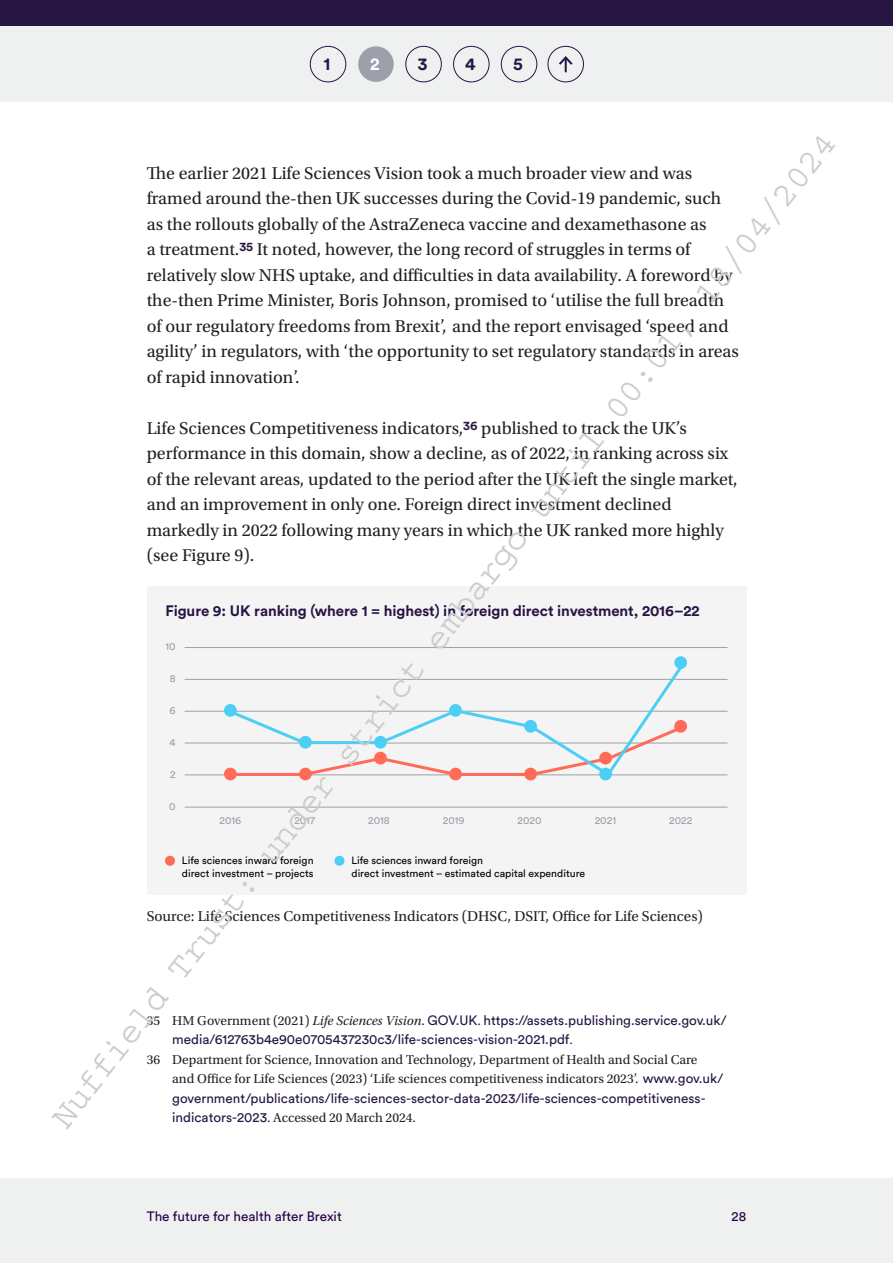
<style>
.page{position:relative;width:893px;height:1263px;background:#fff}
.page>*{position:absolute;margin:0;border:0;box-sizing:border-box;transform-origin:0 0}
.t1{font:34.8px "Courier";color:#ccc}
.Body_text{font:18px/25.5px "Utopia Std";color:#231f20}
.t2{font:700 17.55px "Circular Pro";color:#271544}
.t3{font:700 17.55px "Circular Pro";color:#fff}
.Source_Note{font:15px "Utopia Std";color:#231f20}
.t4{font:700 15px "Circular Pro";letter-spacing:-.005em;color:#271544}
.Footnotes{font:13.5px/19.5px "Utopia Std";color:#231f20}
.Footnotes-2{font:13.5px/19.5px "Circular Pro";color:#271544}
.t5{font:13.5px "Circular Pro";color:#280048}
.t6{font:10.5px/12.6px "Circular Pro";color:#000}
.t7{font:10.5px "Circular Pro";color:#9ba0ab}
.s1{font-family:"Utopia Std";color:#231f20}
.s2{font-family:"Utopia Std";font-style:italic;color:#231f20}
.s3{font-family:"Circular Pro";color:#271544}
</style>
<div class="page">
<div style="left:0;top:0;width:893px;height:26px;background:#271544"></div>
<div style="left:0;top:26px;width:893px;height:76px;background:#eff0f0"></div>
<div style="left:0;top:1179px;width:893px;height:84px;background:#eff0f0"></div>
<div style="left:358px;top:46px;width:36px;height:36px;background:#9ba0ab;border-radius:50%"></div>
<div style="left:548px;top:46px;width:36px;height:36px;border:1px solid #271544;border-radius:50%"></div>
<svg style="left:559px;top:56px;width:14px;height:16px"></svg>
<div style="left:310px;top:46px;width:36px;height:36px;border:1px solid #271544;border-radius:50%"></div>
<div style="left:405px;top:46px;width:37px;height:36px;border:1px solid #271544;border-radius:50%"></div>
<div style="left:453px;top:46px;width:36px;height:36px;border:1px solid #271544;border-radius:50%"></div>
<div style="left:501px;top:46px;width:36px;height:36px;border:1px solid #271544;border-radius:50%"></div>
<div style="left:147px;top:586px;width:599px;height:309px;background:#f4f4f4"></div>
<div style="left:166px;top:856px;width:8px;height:9px;background:#ff6b57;border-radius:50%"></div>
<div style="left:165px;top:856px;width:10px;height:10px;border:2px solid #ff6b57;border-radius:50%"></div>
<div style="left:335px;top:856px;width:9px;height:9px;background:#4dcff5;border-radius:50%"></div>
<div style="left:334px;top:856px;width:10px;height:10px;border:2px solid #4dcff5;border-radius:50%"></div>
<hr style="left:185px;top:647px;width:542px;height:1px;background:#9ba0ab">
<hr style="left:185px;top:679px;width:542px;height:1px;background:#9ba0ab">
<hr style="left:185px;top:711px;width:542px;height:1px;background:#9ba0ab">
<hr style="left:185px;top:743px;width:542px;height:1px;background:#9ba0ab">
<hr style="left:185px;top:774px;width:542px;height:1px;background:#9ba0ab">
<hr style="left:185px;top:807px;width:542px;height:1px;background:#9ba0ab">
<div style="left:224px;top:768px;width:13px;height:12px;background:#ff6b57;border-radius:50%"></div>
<svg style="left:299px;top:768px;width:13px;height:12px"></svg>
<svg style="left:449px;top:768px;width:13px;height:12px"></svg>
<svg style="left:524px;top:768px;width:13px;height:12px"></svg>
<svg style="left:599px;top:768px;width:13px;height:12px"></svg>
<svg style="left:674px;top:656px;width:13px;height:13px"></svg>
<svg style="left:225px;top:659px;width:463px;height:119px"></svg>
<p class="t2" style="left:324px;top:52px;width:8px">1</p>
<p class="t3" style="left:370px;top:52px;width:11px">2</p>
<p class="t2" style="left:418px;top:52px;width:11px">3</p>
<p class="t2" style="left:465px;top:52px;width:12px">4</p>
<p class="t2" style="left:513px;top:52px;width:11px">5</p>
<h1 class="t1" style="left:44px;top:1111px;width:1253px;rotate:-52deg">Nuffield Trust: under strict embargo until 00:01, 18/04/2024</h1>
<p class="Body_text" style="left:147px;top:160px;width:594px">The earlier 2021 Life Sciences Vision took a much broader view and was framed around the-then UK successes during the Covid-19 pandemic, such as the rollouts globally of the AstraZeneca vaccine and dexamethasone as<br>a treatment.<sup>35</sup> It noted, however, the long record of struggles in terms of relatively slow NHS uptake, and difficulties in data availability. A foreword by the-then Prime Minister, Boris Johnson, promised to ‘utilise the full breadth of our regulatory freedoms from Brexit’, and the report envisaged ‘speed and agility’ in regulators, with ‘the opportunity to set regulatory standards in areas of rapid innovation’.</p>
<p class="Body_text" style="left:147px;top:415px;width:593px">Life Sciences Competitiveness indicators,<sup>36</sup> published to track the UK’s performance in this domain, show a decline, as of 2022, in ranking across six of the relevant areas, updated to the period after the UK left the single market, and an improvement in only one. Foreign direct investment declined markedly in 2022 following many years in which the UK ranked more highly (see Figure 9).</p>
<p class="t4" style="left:165px;top:601px;width:536px">Figure 9: UK ranking (where 1 = highest) in foreign direct investment, 2016–22</p>
<p class="t7" style="left:165px;top:639px;width:12px">10</p>
<p class="t7" style="left:170px;top:671px;width:7px">8</p>
<p class="t7" style="left:170px;top:703px;width:8px">6</p>
<p class="t7" style="left:170px;top:736px;width:8px">4</p>
<p class="t7" style="left:170px;top:768px;width:7px">2</p>
<p class="t7" style="left:169px;top:800px;width:8px">0</p>
<p class="t7" style="left:219px;top:813px;width:23px">2016</p>
<p class="t7" style="left:294px;top:813px;width:22px">2017</p>
<p class="t7" style="left:368px;top:813px;width:23px">2018</p>
<p class="t7" style="left:443px;top:813px;width:23px">2019</p>
<p class="t7" style="left:518px;top:813px;width:26px">2020</p>
<p class="t7" style="left:595px;top:813px;width:23px">2021</p>
<p class="t7" style="left:669px;top:813px;width:25px">2022</p>
<p class="t6" style="left:182px;top:854px;width:133px">Life sciences inward foreign direct investment – projects</p>
<p class="t6" style="left:351px;top:854px;width:235px">Life sciences inward foreign<br>direct investment – estimated capital expenditure</p>
<p class="Source_Note" style="left:147px;top:908px;width:558px">Source: Life Sciences Competitiveness Indicators (DHSC, DSIT, Office for Life Sciences)</p>
<p class="Footnotes-2" style="left:172px;top:1009px;width:556px;text-indent:-25px"><span class="s1">35 HM Government (2021)</span> <span class="s2">Life Sciences Vision</span><span class="s1">.</span> GOV.UK<span class="s1">.</span> https://assets.publishing.service.gov.uk/ media/612763b4e90e0705437230c3/life-sciences-vision-2021.pdf<span class="s1">.</span></p>
<p class="Footnotes" style="left:172px;top:1050px;width:553px;text-indent:-26px">36 Department for Science, Innovation and Technology, Department of Health and Social Care<br>and Office for Life Sciences (2023) ‘Life sciences competitiveness indicators 2023’. <span class="s3">www.gov.uk/ government/publications/life-sciences-sector-data-2023/life-sciences-competitiveness&shy;indicators-2023</span>. Accessed 20 March 2024.</p>
<p class="t5" style="left:147px;top:1207px;width:197px">The future for health after Brexit</p>
<p class="t5" style="left:732px;top:1207px;width:16px">28</p>
</div>
